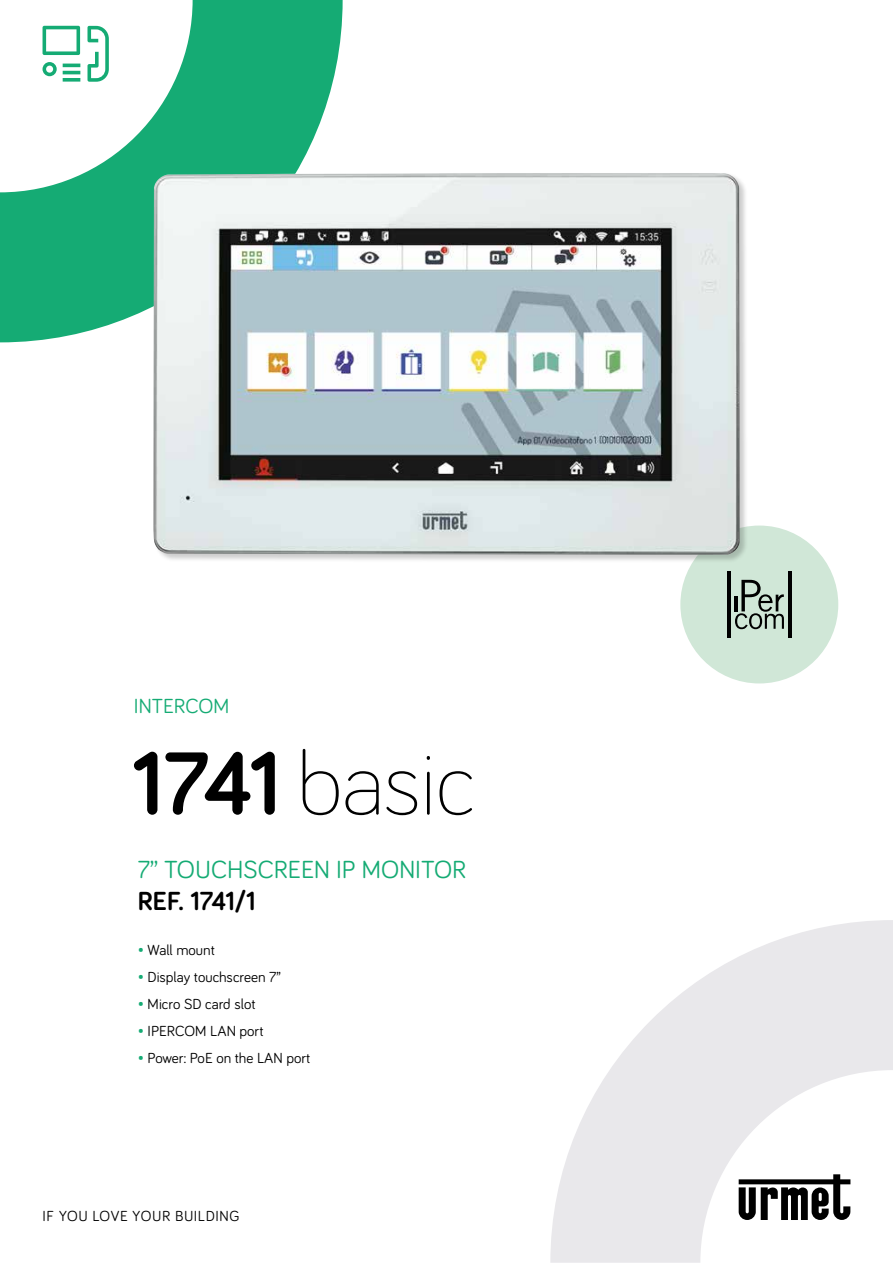
<style>
.page{position:relative;width:893px;height:1263px;background:#fff}
.page>*{position:absolute;margin:0;border:0;box-sizing:border-box;transform-origin:0 0}
.t1{font:700 27px "Bariol";color:#000}
.t2{font:25.5px "Bariol";color:#15ab74}
.t3{font:21px "Bariol";color:#15ab74}
.t4{font:15px "Bariol";color:#000}
.t5{font:15px "Bariol";letter-spacing:.04em;color:#000}
.s1{color:#15ab74}
</style>
<div class="page">
<svg style="left:0;top:0;width:343px;height:342px;fill:#15ab74"></svg>
<svg style="left:550px;top:920px;width:343px;height:343px;fill:#e9e8eb"></svg>
<svg style="left:739px;top:1174px;width:111px;height:46px"></svg>
<div style="left:680px;top:525px;width:158px;height:158px;background:#d0e7d7;border-radius:50%"></div>
<hr style="left:727px;top:571px;width:3px;height:67px;background:#000">
<hr style="left:788px;top:571px;width:3px;height:67px;background:#000">
<svg style="left:735px;top:580px;width:49px;height:49px"></svg>
<div style="left:153px;top:173px;width:595px;height:391px;background:#000;opacity:.2"></div>
<img style="left:153px;top:173px;width:587px;height:382px">
<svg style="left:134px;top:752px;width:23px;height:63px"></svg>
<svg style="left:165px;top:752px;width:110px;height:63px"></svg>
<svg style="left:303px;top:749px;width:36px;height:66px"></svg>
<svg style="left:345px;top:771px;width:34px;height:44px"></svg>
<svg style="left:386px;top:771px;width:31px;height:44px"></svg>
<svg style="left:427px;top:756px;width:3px;height:4px"></svg>
<hr style="left:427px;top:772px;width:3px;height:43px;background:#000">
<svg style="left:440px;top:771px;width:32px;height:44px"></svg>
<h3 class="t3" style="left:134px;top:691px;width:97px">INTERCOM</h3>
<h2 class="t2" style="left:138px;top:851px;width:330px">7’’ TOUCHSCREEN IP MONITOR</h2>
<h1 class="t1" style="left:138px;top:882px;width:120px">REF. 1741/1</h1>
<p class="t4" style="left:138px;top:940px;width:79px"><span class="s1">•</span> Wall mount</p>
<p class="t4" style="left:138px;top:967px;width:145px"><span class="s1">•</span> Display touchscreen 7”</p>
<p class="t4" style="left:138px;top:994px;width:119px"><span class="s1">•</span> Micro SD card slot</p>
<p class="t4" style="left:138px;top:1021px;width:127px"><span class="s1">•</span> IPERCOM LAN port</p>
<p class="t4" style="left:138px;top:1048px;width:174px"><span class="s1">•</span> Power: PoE on the LAN port</p>
<p class="t5" style="left:43px;top:1205px;width:198px">IF YOU LOVE YOUR BUILDING</p>
</div>
